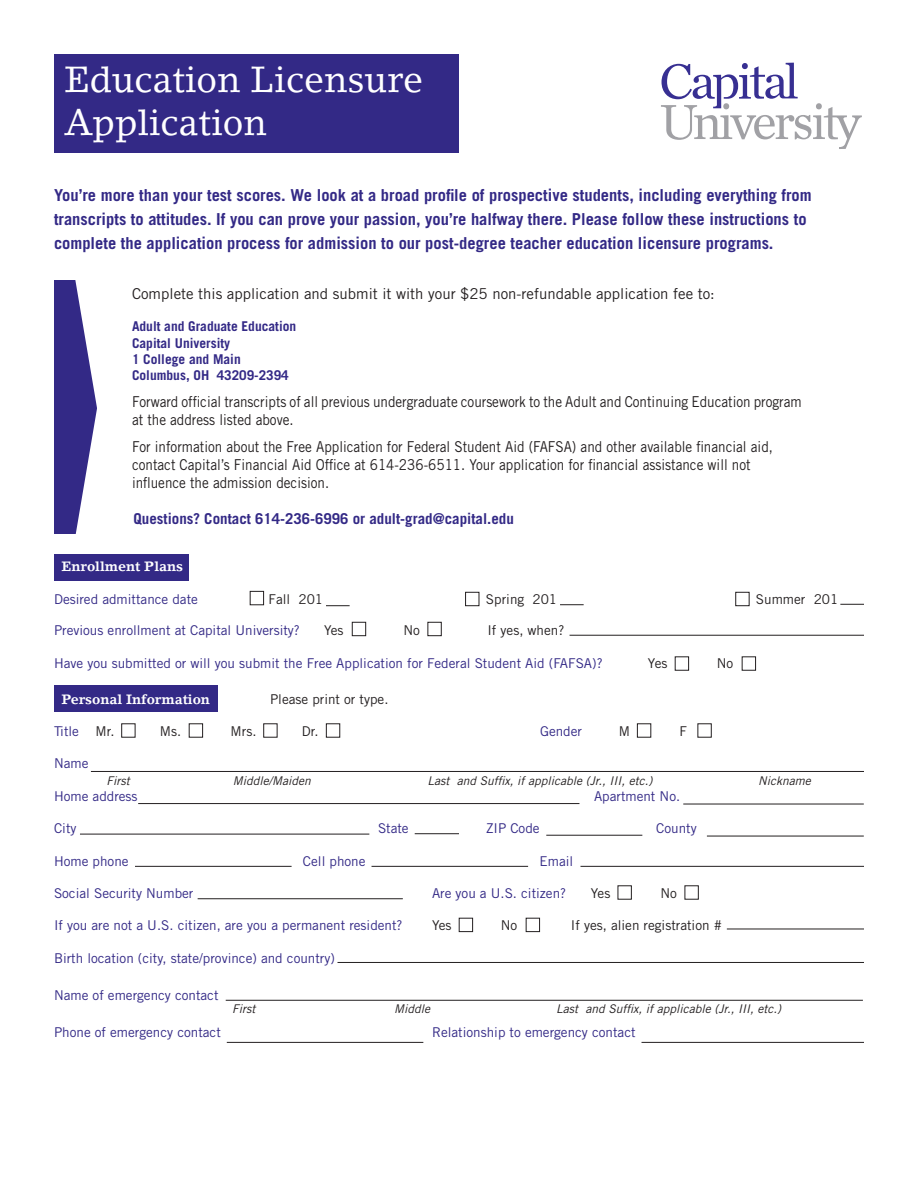
<style>
.page{position:relative;width:918px;height:1188px;background:#fff}
.page>*{position:absolute;margin:0;border:0;box-sizing:border-box;transform-origin:0 0}
.t1{font:36px "Lino Letter Std";color:#fff}
.t2{font:700 16.5px/24px "Trade Gothic LT Std";color:#332986}
.t3{font:15px/18px "Trade Gothic LT Std";color:#231f20;scale:.9 1}
.t4{font:15px "Trade Gothic LT Std";color:#231f20}
.t5{font:700 15px "Trade Gothic LT Std";color:#332986}
.t6{font:13.5px "Trade Gothic LT Std";color:#332986}
.t7{font:13.5px "Trade Gothic LT Std";color:#231f20}
.t8{font:700 13.5px "Trade Gothic LT Std";color:#332986}
.t9{font:700 13.5px "Lino Letter Std";color:#fff}
.t10{font:italic 12px "Trade Gothic LT Std";color:#231f20}
.s1{color:#231f20}
</style>
<div class="page">
<div style="left:54px;top:685px;width:163px;height:27px;background:#332986"></div>
<div style="left:54px;top:54px;width:405px;height:98px;background:#332986"></div>
<svg style="left:54px;top:280px;width:29px;height:43px"></svg>
<svg style="left:54px;top:323px;width:135px;height:258px"></svg>
<hr style="left:683px;top:804px;width:181px;height:1px;background:#231f20">
<hr style="left:707px;top:836px;width:157px;height:1px;background:#231f20">
<hr style="left:546px;top:835px;width:96px;height:1px;background:#231f20">
<hr style="left:138px;top:803px;width:441px;height:1px;background:#231f20">
<hr style="left:91px;top:771px;width:773px;height:1px;background:#231f20">
<hr style="left:80px;top:834px;width:289px;height:1px;background:#231f20">
<hr style="left:580px;top:866px;width:284px;height:1px;background:#231f20">
<hr style="left:135px;top:866px;width:157px;height:1px;background:#231f20">
<hr style="left:338px;top:962px;width:526px;height:1px;background:#231f20">
<hr style="left:415px;top:833px;width:44px;height:1px;background:#231f20">
<hr style="left:570px;top:635px;width:294px;height:1px;background:#231f20">
<svg style="left:326px;top:605px;width:24px;height:1px"></svg>
<svg style="left:560px;top:604px;width:24px;height:1px"></svg>
<svg style="left:840px;top:604px;width:24px;height:1px"></svg>
<div style="left:250px;top:591px;width:14px;height:14px;border:1px solid #231f20"></div>
<div style="left:465px;top:592px;width:14px;height:14px;border:1px solid #231f20"></div>
<div style="left:736px;top:592px;width:13px;height:14px;border:1px solid #231f20"></div>
<hr style="left:372px;top:866px;width:156px;height:1px;background:#231f20">
<hr style="left:226px;top:1000px;width:637px;height:1px;background:#231f20">
<hr style="left:727px;top:929px;width:137px;height:1px;background:#231f20">
<hr style="left:227px;top:1042px;width:196px;height:1px;background:#231f20">
<hr style="left:642px;top:1042px;width:222px;height:1px;background:#231f20">
<hr style="left:198px;top:898px;width:205px;height:1px;background:#231f20">
<div style="left:637px;top:724px;width:14px;height:13px;border:1px solid #231f20"></div>
<div style="left:189px;top:724px;width:14px;height:13px;border:1px solid #231f20"></div>
<div style="left:326px;top:724px;width:14px;height:13px;border:1px solid #231f20"></div>
<div style="left:459px;top:918px;width:14px;height:14px;border:1px solid #231f20"></div>
<div style="left:526px;top:918px;width:14px;height:14px;border:1px solid #231f20"></div>
<div style="left:675px;top:657px;width:14px;height:13px;border:1px solid #231f20"></div>
<div style="left:742px;top:657px;width:14px;height:13px;border:1px solid #231f20"></div>
<div style="left:352px;top:622px;width:14px;height:14px;border:1px solid #231f20"></div>
<div style="left:428px;top:622px;width:13px;height:14px;border:1px solid #231f20"></div>
<svg style="left:661px;top:63px;width:201px;height:86px"></svg>
<p class="t1" style="left:65px;top:58px;width:360px">Education Licensure</p>
<p class="t1" style="left:65px;top:101px;width:204px">Application</p>
<p class="t2" style="left:54px;top:183px;width:759px">You’re more than your test scores. We look at a broad profile of prospective students, including everything from transcripts to attitudes. If you can prove your passion, you’re halfway there. Please follow these instructions to complete the application process for admission to our post-degree teacher education licensure programs.</p>
<p class="t4" style="left:132px;top:285px;width:584px">Complete this application and submit it with your $25 non-refundable application fee to:</p>
<p class="t8" style="left:132px;top:318px;width:166px">Adult and Graduate Education</p>
<p class="t8" style="left:132px;top:334px;width:100px">Capital University</p>
<p class="t8" style="left:132px;top:351px;width:110px">1 College and Main</p>
<p class="t8" style="left:132px;top:367px;width:158px">Columbus, OH 43209-2394</p>
<p class="t3" style="left:132px;top:392px;width:746px">Forward official transcripts of all previous undergraduate coursework to the Adult and Continuing Education program at the address listed above.</p>
<p class="t3" style="left:132px;top:437px;width:714px">For information about the Free Application for Federal Student Aid (FAFSA) and other available financial aid, contact Capital’s Financial Aid Office at 614-236-6511. Your application for financial assistance will not</p>
<p class="t3" style="left:132px;top:473px;width:221px">influence the admission decision.</p>
<p class="t5" style="left:134px;top:509px;width:382px">Questions? Contact 614-236-6996 or adult-grad@capital.edu</p>
<p class="t9" style="left:62px;top:558px;width:123px">Enrollment Plans</p>
<p class="t6" style="left:54px;top:591px;width:145px">Desired admittance date</p>
<p class="t7" style="left:269px;top:591px;width:56px">Fall 201</p>
<p class="t7" style="left:486px;top:591px;width:73px">Spring 201</p>
<p class="t7" style="left:756px;top:591px;width:84px">Summer 201</p>
<p class="t6" style="left:54px;top:622px;width:247px">Previous enrollment at Capital University?</p>
<p class="t7" style="left:324px;top:622px;width:21px">Yes</p>
<p class="t7" style="left:404px;top:622px;width:18px">No</p>
<p class="t7" style="left:487px;top:622px;width:78px">If yes, when?</p>
<p class="t6" style="left:54px;top:655px;width:550px">Have you submitted or will you submit the Free Application for Federal Student Aid (FAFSA)?</p>
<p class="t7" style="left:648px;top:655px;width:21px">Yes</p>
<p class="t7" style="left:717px;top:655px;width:18px">No</p>
<p class="t9" style="left:62px;top:691px;width:150px">Personal Information</p>
<p class="t7" style="left:270px;top:691px;width:120px">Please print or type.</p>
<p class="t6" style="left:54px;top:723px;width:62px">Title <span class="s1">Mr.</span></p>
<p class="t7" style="left:160px;top:723px;width:23px">Ms.</p>
<p class="t7" style="left:231px;top:723px;width:27px">Mrs.</p>
<p class="t7" style="left:302px;top:723px;width:18px">Dr.</p>
<p class="t6" style="left:540px;top:723px;width:44px">Gender</p>
<p class="t7" style="left:619px;top:723px;width:13px">M</p>
<p class="t7" style="left:679px;top:723px;width:9px">F</p>
<p class="t6" style="left:54px;top:755px;width:36px">Name</p>
<p class="t6" style="left:54px;top:788px;width:85px">Home address</p>
<p class="t6" style="left:594px;top:788px;width:88px">Apartment No.</p>
<p class="t6" style="left:54px;top:820px;width:24px">City</p>
<p class="t6" style="left:378px;top:820px;width:32px">State</p>
<p class="t6" style="left:486px;top:820px;width:55px">ZIP Code</p>
<p class="t6" style="left:656px;top:820px;width:42px">County</p>
<p class="t6" style="left:54px;top:853px;width:76px">Home phone</p>
<p class="t6" style="left:303px;top:853px;width:64px">Cell phone</p>
<p class="t6" style="left:540px;top:853px;width:35px">Email</p>
<p class="t6" style="left:54px;top:885px;width:141px">Social Security Number</p>
<p class="t6" style="left:432px;top:885px;width:136px">Are you a U.S. citizen?</p>
<p class="t7" style="left:591px;top:885px;width:21px">Yes</p>
<p class="t7" style="left:660px;top:885px;width:18px">No</p>
<p class="t6" style="left:54px;top:917px;width:350px">If you are not a U.S. citizen, are you a permanent resident?</p>
<p class="t7" style="left:432px;top:917px;width:21px">Yes</p>
<p class="t7" style="left:501px;top:917px;width:18px">No</p>
<p class="t7" style="left:571px;top:917px;width:153px">If yes, alien registration #</p>
<p class="t6" style="left:54px;top:950px;width:282px">Birth location (city, state/province) and country)</p>
<p class="t6" style="left:54px;top:987px;width:166px">Name of emergency contact</p>
<p class="t6" style="left:54px;top:1024px;width:168px">Phone of emergency contact</p>
<p class="t6" style="left:432px;top:1024px;width:205px">Relationship to emergency contact</p>
<p class="t10" style="left:106px;top:773px;width:25px">First</p>
<p class="t10" style="left:233px;top:773px;width:80px">Middle/Maiden</p>
<p class="t10" style="left:428px;top:773px;width:226px">Last and Suffix, if applicable (Jr., III, etc.)</p>
<p class="t10" style="left:758px;top:773px;width:54px">Nickname</p>
<p class="t10" style="left:232px;top:1002px;width:25px">First</p>
<p class="t10" style="left:394px;top:1002px;width:38px">Middle</p>
<p class="t10" style="left:556px;top:1002px;width:226px">Last and Suffix, if applicable (Jr., III, etc.)</p>
</div>
